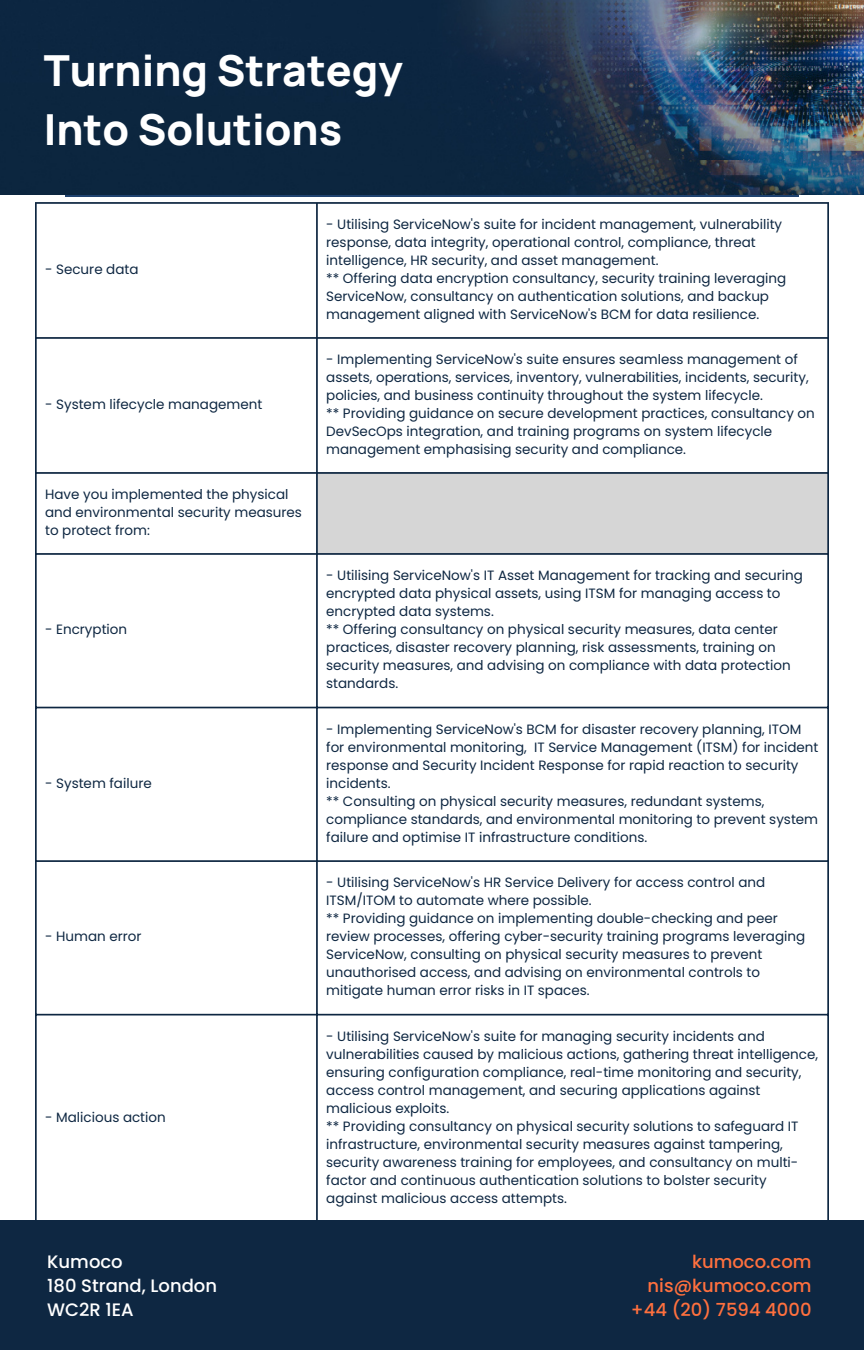
<style>
.page{position:relative;width:864px;height:1350px;background:#fff}
.page>*{position:absolute;margin:0;border:0;box-sizing:border-box;transform-origin:0 0}
.t1{font:800 42.75px/58.9px "Manrope";color:#fff}
.t2{font:500 18px "Poppins";color:#ff703e}
.t3{font:500 18px "Poppins";color:#fff}
.t4{font:13.5px/18px "Poppins";color:#0e2742}
</style>
<div class="page">
<hr style="left:65px;top:194px;width:734px;height:2px;background:#1f426f">
<img style="left:0;top:0;width:864px;height:195px">
<div style="left:0;top:1220px;width:864px;height:130px;background:#0e2742"></div>
<div style="left:317px;top:473px;width:512px;height:81px;background:#d6d6d6"></div>
<hr style="left:35px;top:204px;width:2px;height:1017px;background:#0e2742">
<hr style="left:316px;top:204px;width:2px;height:1017px;background:#0e2742">
<hr style="left:827px;top:204px;width:2px;height:1017px;background:#0e2742">
<hr style="left:35px;top:202px;width:794px;height:2px;background:#0e2742">
<hr style="left:35px;top:337px;width:794px;height:2px;background:#0e2742">
<hr style="left:35px;top:472px;width:794px;height:2px;background:#0e2742">
<hr style="left:35px;top:553px;width:794px;height:2px;background:#0e2742">
<hr style="left:35px;top:707px;width:794px;height:1px;background:#0e2742">
<hr style="left:35px;top:860px;width:794px;height:2px;background:#0e2742">
<hr style="left:35px;top:1014px;width:794px;height:2px;background:#0e2742">
<p class="t1" style="left:44px;top:40px;width:361px">Turning Strategy<br>Into Solutions</p>
<p class="t4" style="left:45px;top:260px;width:95px">- Secure data</p>
<p class="t4" style="left:45px;top:395px;width:219px">- System lifecycle management</p>
<p class="t4" style="left:45px;top:485px;width:258px">Have you implemented the physical and environmental security measures to protect from:</p>
<p class="t4" style="left:45px;top:620px;width:84px">- Encryption</p>
<p class="t4" style="left:45px;top:774px;width:108px">- System failure</p>
<p class="t4" style="left:45px;top:928px;width:98px">- Human error</p>
<p class="t4" style="left:45px;top:1108px;width:122px">- Malicious action</p>
<p class="t3" style="left:47px;top:1249px;width:77px">Kumoco</p>
<p class="t3" style="left:47px;top:1273px;width:171px">180 Strand, London</p>
<p class="t3" style="left:47px;top:1297px;width:88px">WC2R 1EA</p>
<p class="t4" style="left:326px;top:215px;width:458px">- Utilising ServiceNow's suite for incident management, vulnerability response, data integrity, operational control, compliance, threat intelligence, HR security, and asset management.</p>
<p class="t4" style="left:326px;top:269px;width:462px">** Offering data encryption consultancy, security training leveraging<br>ServiceNow, consultancy on authentication solutions, and backup management aligned with ServiceNow's BCM for data resilience.</p>
<p class="t4" style="left:326px;top:350px;width:484px">- Implementing ServiceNow's suite ensures seamless management of assets, operations, services, inventory, vulnerabilities, incidents, security, policies, and business continuity throughout the system lifecycle.</p>
<p class="t4" style="left:326px;top:404px;width:490px">** Providing guidance on secure development practices, consultancy on<br>DevSecOps integration, and training programs on system lifecycle management emphasising security and compliance.</p>
<p class="t4" style="left:326px;top:566px;width:478px">- Utilising ServiceNow's IT Asset Management for tracking and securing encrypted data physical assets, using ITSM for managing access to encrypted data systems.</p>
<p class="t4" style="left:326px;top:620px;width:466px">** Offering consultancy on physical security measures, data center practices, disaster recovery planning, risk assessments, training on security measures, and advising on compliance with data protection standards.</p>
<p class="t4" style="left:326px;top:720px;width:494px">- Implementing ServiceNow's BCM for disaster recovery planning, ITOM for environmental monitoring, IT Service Management (ITSM) for incident response and Security Incident Response for rapid reaction to security incidents.</p>
<p class="t4" style="left:326px;top:792px;width:493px">** Consulting on physical security measures, redundant systems, compliance standards, and environmental monitoring to prevent system failure and optimise IT infrastructure conditions.</p>
<p class="t4" style="left:326px;top:874px;width:441px">- Utilising ServiceNow's HR Service Delivery for access control and<br>ITSM/ITOM to automate where possible.</p>
<p class="t4" style="left:326px;top:910px;width:480px">** Providing guidance on implementing double-checking and peer review processes, offering cyber-security training programs leveraging ServiceNow, consulting on physical security measures to prevent unauthorised access, and advising on environmental controls to mitigate human error risks in IT spaces.</p>
<p class="t4" style="left:326px;top:1027px;width:493px">- Utilising ServiceNow's suite for managing security incidents and vulnerabilities caused by malicious actions, gathering threat intelligence, ensuring configuration compliance, real-time monitoring and security, access control management, and securing applications against malicious exploits.</p>
<p class="t4" style="left:326px;top:1117px;width:474px">** Providing consultancy on physical security solutions to safeguard IT infrastructure, environmental security measures against tampering, security awareness training for employees, and consultancy on multi&shy;factor and continuous authentication solutions to bolster security against malicious access attempts.</p>
<p class="t2" style="left:692px;top:1249px;width:121px">kumoco.com</p>
<p class="t2" style="left:648px;top:1273px;width:165px">nis@kumoco.com</p>
<p class="t2" style="left:631px;top:1297px;width:182px">+44 (20) 7594 4000</p>
</div>
